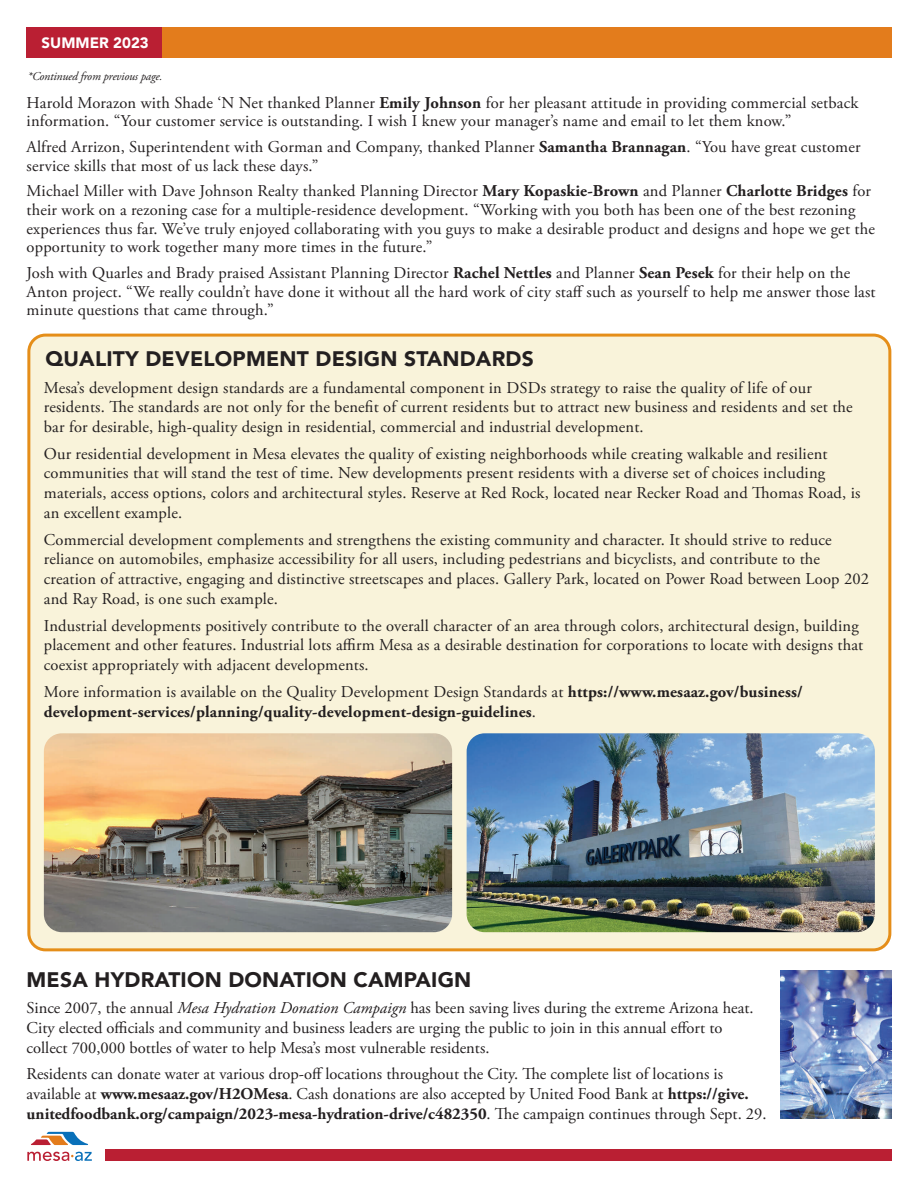
<style>
.page{position:relative;width:918px;height:1188px;background:#fff}
.page>*{position:absolute;margin:0;border:0;box-sizing:border-box;transform-origin:0 0}
.t1{font:900 21px "Avenir LT";letter-spacing:.01em;color:#231f20}
.t2{font:16.5px/19.8px "Adobe Garamond Pro";letter-spacing:.01em;color:#231f20}
.t3{font:700 16.5px/19.8px "Adobe Garamond Pro";letter-spacing:.01em;color:#231f20}
.t4{font:900 15px "Avenir LT";color:#fff}
.t5{font:italic 12px "Adobe Garamond Pro";letter-spacing:-.015em;color:#231f20}
.s1{font-weight:700}
.s2{font-weight:400}
.s3{font-style:italic}
</style>
<div class="page">
<div style="left:162px;top:27px;width:729px;height:31px;background:#e37c1c"></div>
<div style="left:27px;top:27px;width:135px;height:31px;background:#ba1f33"></div>
<div style="left:105px;top:1149px;width:786px;height:12px;background:#ba1f33"></div>
<svg style="left:31px;top:1132px;width:57px;height:13px"></svg>
<svg style="left:27px;top:1152px;width:65px;height:9px"></svg>
<div style="left:29px;top:335px;width:861px;height:615px;background:#f9f3da;border-radius:16px"></div>
<div style="left:27px;top:334px;width:864px;height:617px;border:3px solid #e58e19;border-radius:16px"></div>
<img style="left:44px;top:733px;width:408px;height:199px">
<img style="left:467px;top:733px;width:408px;height:199px">
<img style="left:780px;top:971px;width:111px;height:148px">
<p class="t4" style="left:42px;top:34px;width:109px">SUMMER 2023</p>
<p class="t5" style="left:27px;top:69px;width:137px">*Continued from previous page.</p>
<p class="t2" style="left:27px;top:94px;width:833px;line-height:18.8px">Harold Morazon with Shade ‘N Net thanked Planner <span class="s1">Emily Johnson</span> for her pleasant attitude in providing commercial setback information. “Your customer service is outstanding. I wish I knew your manager’s name and email to let them know.”</p>
<p class="t2" style="left:27px;top:138px;width:835px;line-height:18.8px">Alfred Arrizon, Superintendent with Gorman and Company, thanked Planner <span class="s1">Samantha Brannagan</span>. “You have great customer service skills that most of us lack these days.”</p>
<p class="t2" style="left:27px;top:182px;width:850px;line-height:18.8px">Michael Miller with Dave Johnson Realty thanked Planning Director <span class="s1">Mary Kopaskie-Brown</span> and Planner <span class="s1">Charlotte Bridges</span> for their work on a rezoning case for a multiple-residence development. “Working with you both has been one of the best rezoning experiences thus far. We’ve truly enjoyed collaborating with you guys to make a desirable product and designs and hope we get the opportunity to work together many more times in the future.”</p>
<p class="t2" style="left:27px;top:264px;width:851px;line-height:18.8px">Josh with Quarles and Brady praised Assistant Planning Director <span class="s1">Rachel Nettles</span> and Planner <span class="s1">Sean Pesek</span> for their help on the<br>Anton project. “We really couldn’t have done it without all the hard work of city staff such as yourself to help me answer those last minute questions that came through.”</p>
<p class="t1" style="left:45px;top:346px;width:490px">QUALITY DEVELOPMENT DESIGN STANDARDS</p>
<p class="t2" style="left:44px;top:378px;width:810px">Mesa’s development design standards are a fundamental component in DSDs strategy to raise the quality of life of our residents. The standards are not only for the benefit of current residents but to attract new business and residents and set the bar for desirable, high-quality design in residential, commercial and industrial development.</p>
<p class="t2" style="left:44px;top:444px;width:818px">Our residential development in Mesa elevates the quality of existing neighborhoods while creating walkable and resilient communities that will stand the test of time. New developments present residents with a diverse set of choices including materials, access options, colors and architectural styles. Reserve at Red Rock, located near Recker Road and Thomas Road, is an excellent example.</p>
<p class="t2" style="left:44px;top:530px;width:827px">Commercial development complements and strengthens the existing community and character. It should strive to reduce reliance on automobiles, emphasize accessibility for all users, including pedestrians and bicyclists, and contribute to the creation of attractive, engaging and distinctive streetscapes and places. Gallery Park, located on Power Road between Loop 202 and Ray Road, is one such example.</p>
<p class="t2" style="left:44px;top:616px;width:821px">Industrial developments positively contribute to the overall character of an area through colors, architectural design, building placement and other features. Industrial lots affirm Mesa as a desirable destination for corporations to locate with designs that coexist appropriately with adjacent developments.</p>
<p class="t3" style="left:44px;top:682px;width:760px"><span class="s2">More information is available on the Quality Development Design Standards at</span> https://www.mesaaz.gov/business/ development-services/planning/quality-development-design-guidelines<span class="s2">.</span></p>
<p class="t1" style="left:27px;top:967px;width:446px">MESA HYDRATION DONATION CAMPAIGN</p>
<p class="t2" style="left:27px;top:999px;width:729px">Since 2007, the annual <span class="s3">Mesa Hydration Donation Campaign</span> has been saving lives during the extreme Arizona heat.<br>City elected officials and community and business leaders are urging the public to join in this annual effort to collect 700,000 bottles of water to help Mesa’s most vulnerable residents.</p>
<p class="t2" style="left:27px;top:1065px;width:741px">Residents can donate water at various drop-off locations throughout the City. The complete list of locations is available at <span class="s1">www.mesaaz.gov/H2OMesa</span>. Cash donations are also accepted by United Food Bank at <span class="s1">https://give. unitedfoodbank.org/campaign/2023-mesa-hydration-drive/c482350</span>. The campaign continues through Sept. 29.</p>
</div>
